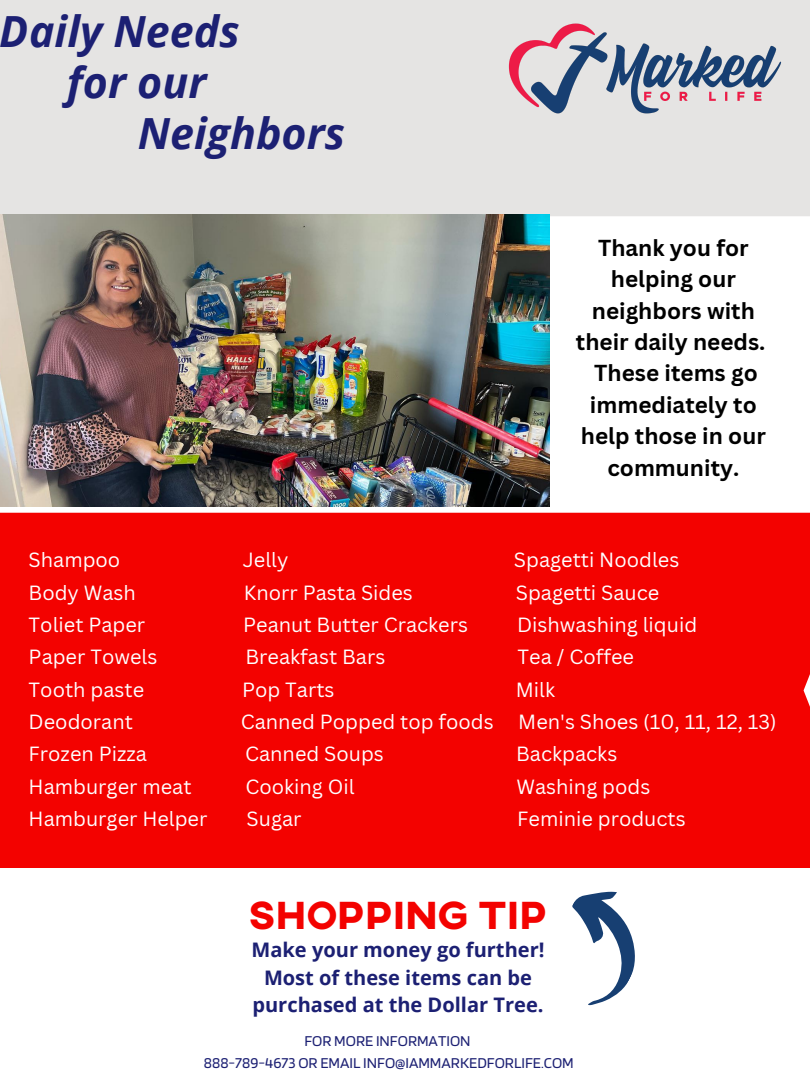
<style>
.page{position:relative;width:810px;height:1080px;background:#fff}
.page>*{position:absolute;margin:0;border:0;box-sizing:border-box;transform-origin:0 0}
.t1{font:italic 700 42.94px "Open Sans";color:#1c2073}
.t2{font:800 40px "AXIS";color:#f30200}
.t3{font:700 22.5px/31.4px "Canva Sans";color:#000;text-align:center}
.t4{font:700 20.06px/27.6px "Open Sans";color:#1c2073;text-align:center}
.t5{font:20px "Canva Sans";color:#fff}
.t6{font:15.75px "Blinker";color:#1c2073}
</style>
<div class="page">
<div style="left:0;top:0;width:810px;height:216px;background:#e5e4e3"></div>
<img style="left:507px;top:0;width:275px;height:137px">
<svg style="left:572px;top:891px;width:63px;height:115px"></svg>
<div style="left:0;top:513px;width:810px;height:355px;background:#f30200"></div>
<img style="left:0;top:215px;width:549px;height:292px">
<p class="t1" style="left:0;top:1px;width:241px">Daily Needs</p>
<p class="t1" style="left:67px;top:52px;width:141px">for our</p>
<p class="t1" style="left:138px;top:103px;width:209px">Neighbors</p>
<p class="t3" style="left:576px;top:231px;width:191px">Thank you for helping our neighbors with their daily needs.<br>These items go immediately to help those in our community.</p>
<p class="t5" style="left:29px;top:546px;width:93px">Shampoo</p>
<p class="t5" style="left:243px;top:546px;width:47px">Jelly</p>
<p class="t5" style="left:514px;top:546px;width:167px">Spagetti Noodles</p>
<p class="t5" style="left:29px;top:578px;width:109px">Body Wash</p>
<p class="t5" style="left:244px;top:578px;width:171px">Knorr Pasta Sides</p>
<p class="t5" style="left:516px;top:578px;width:145px">Spagetti Sauce</p>
<p class="t5" style="left:29px;top:611px;width:118px">Toliet Paper</p>
<p class="t5" style="left:243px;top:611px;width:226px">Peanut Butter Crackers</p>
<p class="t5" style="left:517px;top:611px;width:182px">Dishwashing liquid</p>
<p class="t5" style="left:29px;top:643px;width:130px">Paper Towels</p>
<p class="t5" style="left:246px;top:643px;width:141px">Breakfast Bars</p>
<p class="t5" style="left:518px;top:643px;width:118px">Tea / Coffee</p>
<p class="t5" style="left:29px;top:675px;width:117px">Tooth paste</p>
<p class="t5" style="left:242px;top:675px;width:94px">Pop Tarts</p>
<p class="t5" style="left:516px;top:675px;width:41px">Milk</p>
<p class="t5" style="left:29px;top:708px;width:106px">Deodorant</p>
<p class="t5" style="left:241px;top:708px;width:537px">Canned Popped top foods Men's Shoes (10, 11, 12, 13)</p>
<p class="t5" style="left:29px;top:740px;width:120px">Frozen Pizza</p>
<p class="t5" style="left:245px;top:740px;width:140px">Canned Soups</p>
<p class="t5" style="left:516px;top:740px;width:103px">Backpacks</p>
<p class="t5" style="left:29px;top:772px;width:164px">Hamburger meat</p>
<p class="t5" style="left:245px;top:772px;width:111px">Cooking Oil</p>
<p class="t5" style="left:516px;top:772px;width:135px">Washing pods</p>
<p class="t5" style="left:29px;top:805px;width:180px">Hamburger Helper</p>
<p class="t5" style="left:247px;top:805px;width:56px">Sugar</p>
<p class="t5" style="left:517px;top:805px;width:170px">Feminie products</p>
<p class="t2" style="left:249px;top:889px;width:300px">Shopping Tip</p>
<p class="t4" style="left:252px;top:936px;width:294px">Make your money go further!</p>
<p class="t4" style="left:252px;top:963px;width:293px">Most of these items can be purchased at the Dollar Tree.</p>
<p class="t6" style="left:304px;top:1031px;width:168px">FOR MORE INFORMATION</p>
<p class="t6" style="left:204px;top:1053px;width:371px">888-789-4673 OR EMAIL INFO@IAMMARKEDFORLIFE.COM</p>
</div>
